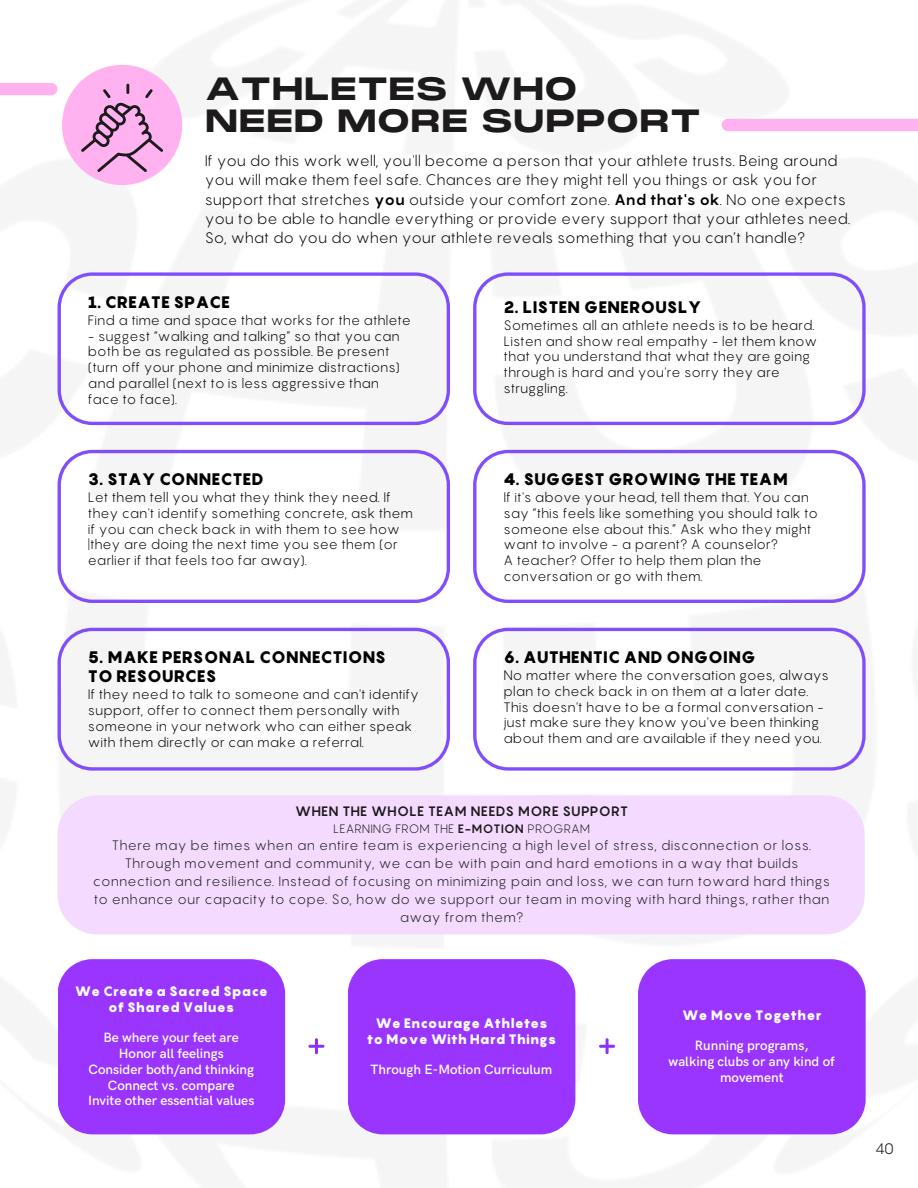
<style>
.page{position:relative;width:918px;height:1188px;background:#fff}
.page>*{position:absolute;margin:0;border:0;box-sizing:border-box;transform-origin:0 0}
.t1{font:700 31.5px/31.5px "Monument Extended";color:#1c1a1b}
.t2{font:900 16.5px "Pangram";color:#000}
.t3{font:15px/19.2px "Pangram";color:#000}
.t4{font:15px "PP Pangram Sans";color:#1c1a1b}
.t5{font:13.5px/15.8px "Pangram";color:#000}
.t6{font:13.5px/18px "Pangram";letter-spacing:.02em;color:#1c1a1b;text-align:center}
.t7{font:600 13.5px/15.8px "HK Grotesk Pro";color:#fff;text-align:center}
.t8{font:900 13.5px/15.8px "Pangram";color:#fff;text-align:center}
.t9{font:700 13.5px "Pangram";letter-spacing:.02em;color:#1c1a1b}
.t10{font:12px "Pangram";letter-spacing:.02em;color:#1c1a1b}
.s1{font-weight:700}
</style>
<div class="page">
<img style="left:0;top:64px;width:918px;height:1071px">
<svg style="left:58px;top:272px;width:392px;height:153px"></svg>
<svg style="left:58px;top:450px;width:392px;height:153px"></svg>
<svg style="left:58px;top:628px;width:392px;height:143px"></svg>
<div style="left:58px;top:959px;width:227px;height:175px;background:#9a34ff"></div>
<div style="left:348px;top:959px;width:227px;height:175px;background:#9a34ff"></div>
<div style="left:638px;top:959px;width:228px;height:175px;background:#9a34ff"></div>
<div style="left:58px;top:795px;width:807px;height:139px;background:#f4daff;border-radius:39px"></div>
<svg style="left:473px;top:272px;width:393px;height:153px"></svg>
<svg style="left:473px;top:450px;width:393px;height:153px"></svg>
<svg style="left:473px;top:628px;width:393px;height:143px"></svg>
<div style="left:62px;top:65px;width:120px;height:120px;background:#ffb2ef;border-radius:50%"></div>
<svg style="left:81px;top:84px;width:82px;height:87px"></svg>
<div style="left:728px;top:119px;width:190px;height:12px;background:#ffb2ef"></div>
<div style="left:0;top:83px;width:51px;height:12px;background:#ffb2ef"></div>
<svg style="left:308px;top:1038px;width:16px;height:16px"></svg>
<svg style="left:599px;top:1038px;width:16px;height:16px"></svg>
<p class="t1" style="left:205px;top:76px;width:498px">ATHLETES WHO<br>NEED MORE SUPPORT</p>
<p class="t3" style="left:205px;top:151px;width:647px">If you do this work well, you'll become a person that your athlete trusts. Being around you will make them feel safe. Chances are they might tell you things or ask you for support that stretches <span class="s1">you</span> outside your comfort zone. <span class="s1">And that's ok</span>. No one expects you to be able to handle everything or provide every support that your athletes need.<br>So, what do you do when your athlete reveals something that you can’t handle?</p>
<p class="t2" style="left:88px;top:292px;width:144px">1. CREATE SPACE</p>
<p class="t5" style="left:88px;top:312px;width:324px">Find a time and space that works for the athlete</p>
<p class="t5" style="left:88px;top:328px;width:313px">- suggest “walking and talking” so that you can both be as regulated as possible. Be present</p>
<p class="t5" style="left:88px;top:359px;width:314px">(turn off your phone and minimize distractions) and parallel (next to is less aggressive than</p>
<p class="t5" style="left:88px;top:391px;width:91px">face to face).</p>
<p class="t2" style="left:504px;top:297px;width:199px">2. LISTEN GENEROUSLY</p>
<p class="t5" style="left:504px;top:317px;width:313px">Sometimes all an athlete needs is to be heard.</p>
<p class="t5" style="left:504px;top:333px;width:315px">Listen and show real empathy - let them know</p>
<p class="t5" style="left:504px;top:348px;width:308px">that you understand that what they are going</p>
<p class="t5" style="left:504px;top:364px;width:278px">through is hard and you're sorry they are struggling.</p>
<p class="t2" style="left:88px;top:469px;width:177px">3. STAY CONNECTED</p>
<p class="t5" style="left:88px;top:489px;width:304px">Let them tell you what they think they need. If</p>
<p class="t5" style="left:88px;top:505px;width:326px">they can't identify something concrete, ask them</p>
<p class="t5" style="left:88px;top:521px;width:313px">if you can check back in with them to see how |they are doing the next time you see them (or</p>
<p class="t5" style="left:88px;top:552px;width:220px">earlier if that feels too far away).</p>
<p class="t2" style="left:88px;top:647px;width:300px">5. MAKE PERSONAL CONNECTIONS</p>
<p class="t2" style="left:88px;top:666px;width:130px">TO RESOURCES</p>
<p class="t5" style="left:88px;top:686px;width:332px">If they need to talk to someone and can't identify</p>
<p class="t5" style="left:88px;top:702px;width:313px">support, offer to connect them personally with</p>
<p class="t5" style="left:88px;top:718px;width:326px">someone in your network who can either speak</p>
<p class="t5" style="left:88px;top:734px;width:278px">with them directly or can make a referral.</p>
<p class="t2" style="left:504px;top:469px;width:286px">4. SUGGEST GROWING THE TEAM</p>
<p class="t5" style="left:504px;top:489px;width:307px">If it's above your head, tell them that. You can</p>
<p class="t5" style="left:504px;top:505px;width:316px">say “this feels like something you should talk to</p>
<p class="t5" style="left:504px;top:521px;width:309px">someone else about this.” Ask who they might</p>
<p class="t5" style="left:504px;top:537px;width:276px">want to involve - a parent? A counselor?</p>
<h2 class="t5" style="left:504px;top:552px;width:259px">A teacher? Offer to help them plan the</h2>
<h2 class="t5" style="left:504px;top:568px;width:201px">conversation or go with them.</h2>
<p class="t2" style="left:504px;top:647px;width:253px">6. AUTHENTIC AND ONGOING</p>
<h2 class="t5" style="left:504px;top:667px;width:327px">No matter where the conversation goes, always</h2>
<h2 class="t5" style="left:504px;top:683px;width:322px">plan to check back in on them at a later date.<br>This doesn't have to be a formal conversation - just make sure they know you've been thinking about them and are available if they need you.</h2>
<p class="t9" style="left:295px;top:803px;width:334px">WHEN THE WHOLE TEAM NEEDS MORE SUPPORT</p>
<p class="t10" style="left:333px;top:821px;width:258px">LEARNING FROM THE <span class="s1">E-MOTION</span> PROGRAM</p>
<p class="t6" style="left:93px;top:836px;width:739px">There may be times when an entire team is experiencing a high level of stress, disconnection or loss.<br>Through movement and community, we can be with pain and hard emotions in a way that builds connection and resilience. Instead of focusing on minimizing pain and loss, we can turn toward hard things to enhance our capacity to cope. So, how do we support our team in moving with hard things, rather than away from them?</p>
<p class="t8" style="left:75px;top:983px;width:195px">We Create a Sacred Space of Shared Values</p>
<h1 class="t7" style="left:88px;top:1030px;width:168px">Be where your feet are<br>Honor all feelings<br>Consider both/and thinking<br>Connect vs. compare<br>Invite other essential values</h1>
<p class="t8" style="left:367px;top:1015px;width:191px">We Encourage Athletes to Move With Hard Things</p>
<p class="t7" style="left:371px;top:1062px;width:183px">Through E-Motion Curriculum</p>
<p class="t8" style="left:682px;top:1007px;width:141px">We Move Together</p>
<p class="t7" style="left:669px;top:1038px;width:168px">Running programs,<br>walking clubs or any kind of movement</p>
<p class="t4" style="left:876px;top:1142px;width:20px">40</p>
</div>
